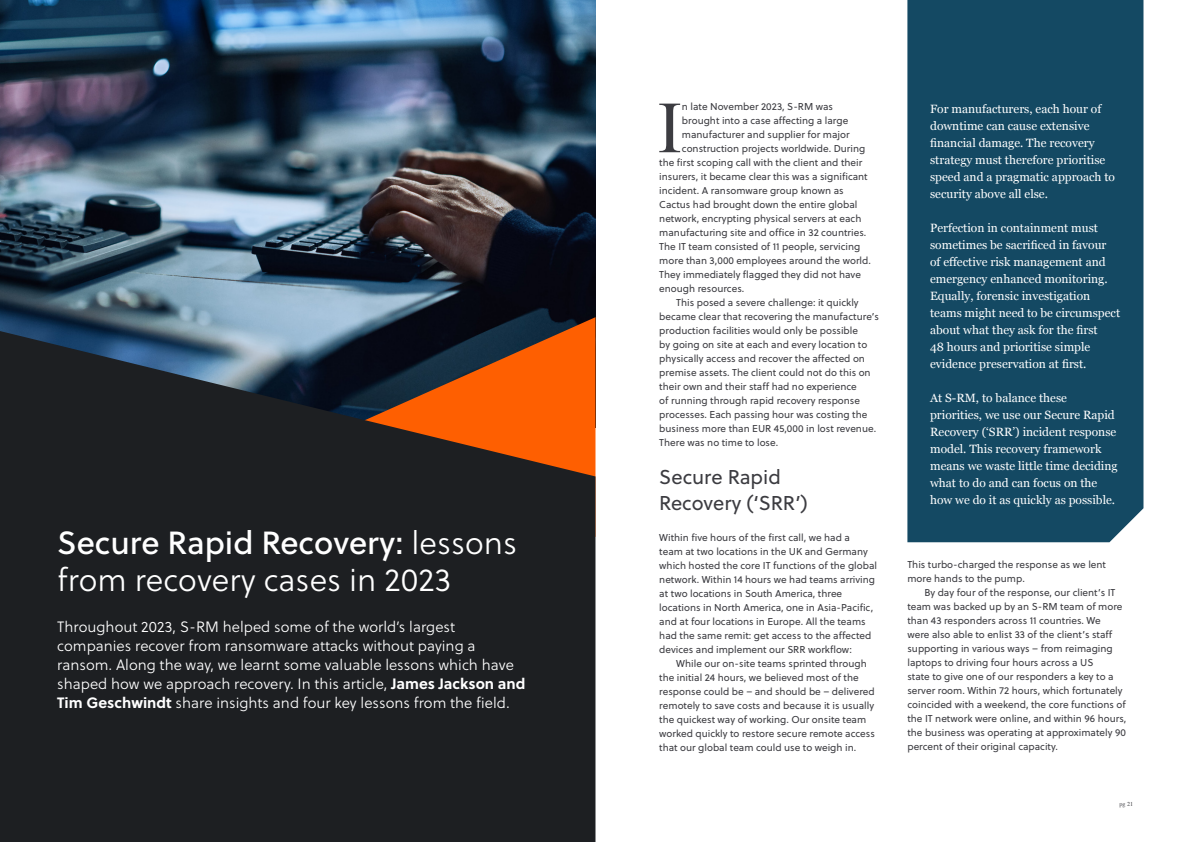
<style>
.page{position:relative;width:1191px;height:842px;background:#fff}
.page>*{position:absolute;margin:0;border:0;box-sizing:border-box;transform-origin:0 0}
.t1{font:73.4px "Times New Roman";color:#3c3c41}
.t2{font:32px "Soleil Bk";color:#fff}
.t3{font:32px "Soleil Lt";color:#fff}
.t4{font:20px/26px "Soleil";color:#3c3c41}
.t5{font:15px/19px "Soleil Lt";color:#fff}
.t6{font:12px/17px "Georgia";color:#fff}
.t7{font:10px/14px "Soleil";color:#3c3c41}
.t8{font:6px "Times";color:#3c3c41}
.s1{font-family:"Soleil Lt"}
.s2{font-family:"Soleil";font-weight:700}
</style>
<div class="page">
<img style="left:0;top:0;width:595px;height:331px">
<svg style="left:300px;top:317px;width:295px;height:14px;background:#3b444f"></svg>
<svg style="left:0;top:331px;width:595px;height:511px;background:#2c2524"></svg>
<div style="left:907px;top:0;width:236px;height:542px;background:#144963"></div>
<h2 class="t2" style="left:57px;top:518px;width:461px">Secure Rapid Recovery: <span class="s1">lessons</span></h2>
<h2 class="t3" style="left:57px;top:557px;width:395px">from recovery cases in 2023</h2>
<p class="t5" style="left:57px;top:617px;width:470px">Throughout 2023, S-RM helped some of the world’s largest companies recover from ransomware attacks without paying a ransom. Along the way, we learnt some valuable lessons which have shaped how we approach recovery. In this article, <span class="s2">James Jackson and Tim Geschwindt</span> share insights and four key lessons from the field.</p>
<h1 class="t1" style="left:657px;top:78px;width:26px">I</h1>
<p class="t7" style="left:682px;top:99px;width:153px">n late November 2023, S-RM was</p>
<p class="t7" style="left:682px;top:113px;width:168px">brought into a case affecting a large</p>
<p class="t7" style="left:682px;top:127px;width:169px">manufacturer and supplier for major</p>
<p class="t7" style="left:682px;top:141px;width:185px">construction projects worldwide. During</p>
<p class="t7" style="left:659px;top:155px;width:204px">the first scoping call with the client and their</p>
<p class="t7" style="left:659px;top:169px;width:210px">insurers, it became clear this was a significant</p>
<p class="t7" style="left:659px;top:183px;width:186px">incident. A ransomware group known as</p>
<p class="t7" style="left:659px;top:197px;width:200px">Cactus had brought down the entire global</p>
<p class="t7" style="left:659px;top:211px;width:204px">network, encrypting physical servers at each</p>
<p class="t7" style="left:659px;top:225px;width:208px">manufacturing site and office in 32 countries.</p>
<p class="t7" style="left:659px;top:239px;width:202px">The IT team consisted of 11 people, servicing</p>
<p class="t7" style="left:659px;top:253px;width:213px">more than 3,000 employees around the world.</p>
<p class="t7" style="left:659px;top:267px;width:203px">They immediately flagged they did not have</p>
<p class="t7" style="left:659px;top:281px;width:87px">enough resources.</p>
<p class="t7" style="left:676px;top:295px;width:184px">This posed a severe challenge: it quickly</p>
<p class="t7" style="left:659px;top:309px;width:221px">became clear that recovering the manufacture’s</p>
<p class="t7" style="left:659px;top:323px;width:200px">production facilities would only be possible</p>
<p class="t7" style="left:659px;top:337px;width:209px">by going on site at each and every location to</p>
<p class="t7" style="left:659px;top:351px;width:207px">physically access and recover the affected on</p>
<p class="t7" style="left:659px;top:365px;width:213px">premise assets. The client could not do this on</p>
<p class="t7" style="left:659px;top:379px;width:199px">their own and their staff had no experience</p>
<p class="t7" style="left:659px;top:393px;width:202px">of running through rapid recovery response</p>
<p class="t7" style="left:659px;top:407px;width:209px">processes. Each passing hour was costing the</p>
<p class="t7" style="left:659px;top:421px;width:218px">business more than EUR 45,000 in lost revenue.</p>
<p class="t7" style="left:659px;top:435px;width:120px">There was no time to lose.</p>
<h3 class="t4" style="left:659px;top:464px;width:150px">Secure Rapid<br>Recovery (‘SRR’)</h3>
<p class="t7" style="left:659px;top:530px;width:219px">Within five hours of the first call, we had a<br>team at two locations in the UK and Germany which hosted the core IT functions of the global network. Within 14 hours we had teams arriving at two locations in South America, three locations in North America, one in Asia-Pacific, and at four locations in Europe. All the teams had the same remit: get access to the affected devices and implement our SRR workflow:</p>
<p class="t7" style="left:659px;top:656px;width:217px;text-indent:17px">While our on-site teams sprinted through the initial 24 hours, we believed most of the response could be – and should be – delivered remotely to save costs and because it is usually the quickest way of working. Our onsite team worked quickly to restore secure remote access that our global team could use to weigh in.</p>
<p class="t6" style="left:930px;top:100px;width:186px">For manufacturers, each hour of downtime can cause extensive financial damage. The recovery strategy must therefore prioritise speed and a pragmatic approach to security above all else.</p>
<p class="t6" style="left:930px;top:219px;width:191px">Perfection in containment must sometimes be sacrificed in favour<br>of effective risk management and emergency enhanced monitoring.<br>Equally, forensic investigation teams might need to be circumspect about what they ask for the first<br>48 hours and prioritise simple evidence preservation at first.</p>
<p class="t6" style="left:930px;top:389px;width:189px">At S-RM, to balance these priorities, we use our Secure Rapid<br>Recovery (‘SRR’) incident response model. This recovery framework means we waste little time deciding what to do and can focus on the how we do it as quickly as possible.</p>
<p class="t7" style="left:907px;top:557px;width:200px">This turbo-charged the response as we lent more hands to the pump.</p>
<p class="t7" style="left:907px;top:585px;width:220px;text-indent:17px">By day four of the response, our client’s IT team was backed up by an S-RM team of more than 43 responders across 11 countries. We<br>were also able to enlist 33 of the client’s staff supporting in various ways – from reimaging laptops to driving four hours across a US<br>state to give one of our responders a key to a server room. Within 72 hours, which fortunately coincided with a weekend, the core functions of the IT network were online, and within 96 hours, the business was operating at approximately 90 percent of their original capacity.</p>
<p class="t8" style="left:1119px;top:798px;width:15px">pg 21</p>
</div>
